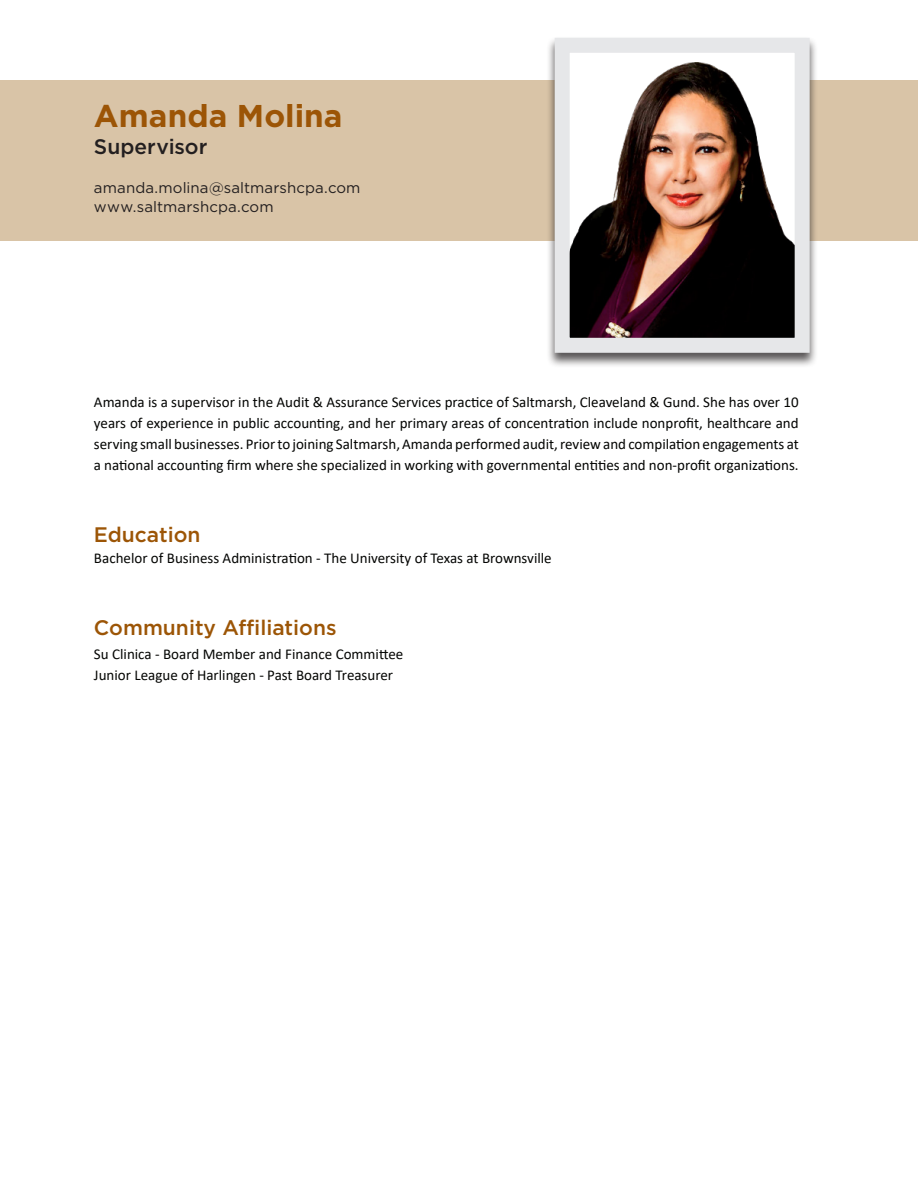
<style>
.page{position:relative;width:918px;height:1188px;background:#fff}
.page>*{position:absolute;margin:0;border:0;box-sizing:border-box;transform-origin:0 0}
.t1{font:700 31.5px "Gotham";letter-spacing:.005em;color:#9c5506}
.t2{font:500 21px "Gotham";color:#9c5506}
.t3{font:500 21px "Gotham";color:#231f20}
.t4{font:15px/21px "Calibri";color:#040503;text-align:justify}
.t5{font:15px "Gotham";letter-spacing:.01em;color:#231f20}
</style>
<div class="page">
<div style="left:0;top:80px;width:918px;height:161px;background:#d9c4a7"></div>
<div style="left:546px;top:36px;width:272px;height:332px;background:#231f20;opacity:.75"></div>
<img style="left:571px;top:54px;width:223px;height:283px">
<div style="left:555px;top:38px;width:255px;height:315px;border:15px solid #e6e7e9"></div>
<p class="t1" style="left:94px;top:95px;width:250px">Amanda Molina</p>
<p class="t3" style="left:94px;top:132px;width:115px">Supervisor</p>
<p class="t5" style="left:94px;top:178px;width:268px">amanda.molina@saltmarshcpa.com</p>
<p class="t5" style="left:94px;top:197px;width:181px">www.saltmarshcpa.com</p>
<p class="t4" style="left:94px;top:391px;width:706px">Amanda is a supervisor in the Audit &amp; Assurance Services practice of Saltmarsh, Cleaveland &amp; Gund. She has over 10 years of experience in public accounting, and her primary areas of concentration include nonprofit, healthcare and serving small businesses. Prior to joining Saltmarsh, Amanda performed audit, review and compilation engagements at a national accounting firm where she specialized in working with governmental entities and non-profit organizations.</p>
<p class="t2" style="left:94px;top:521px;width:108px">Education</p>
<p class="t4" style="left:94px;top:547px;width:459px">Bachelor of Business Administration - The University of Texas at Brownsville</p>
<p class="t2" style="left:94px;top:614px;width:244px">Community Affiliations</p>
<p class="t4" style="left:94px;top:643px;width:311px">Su Clinica - Board Member and Finance Committee</p>
<p class="t4" style="left:94px;top:664px;width:301px">Junior League of Harlingen - Past Board Treasurer</p>
</div>
